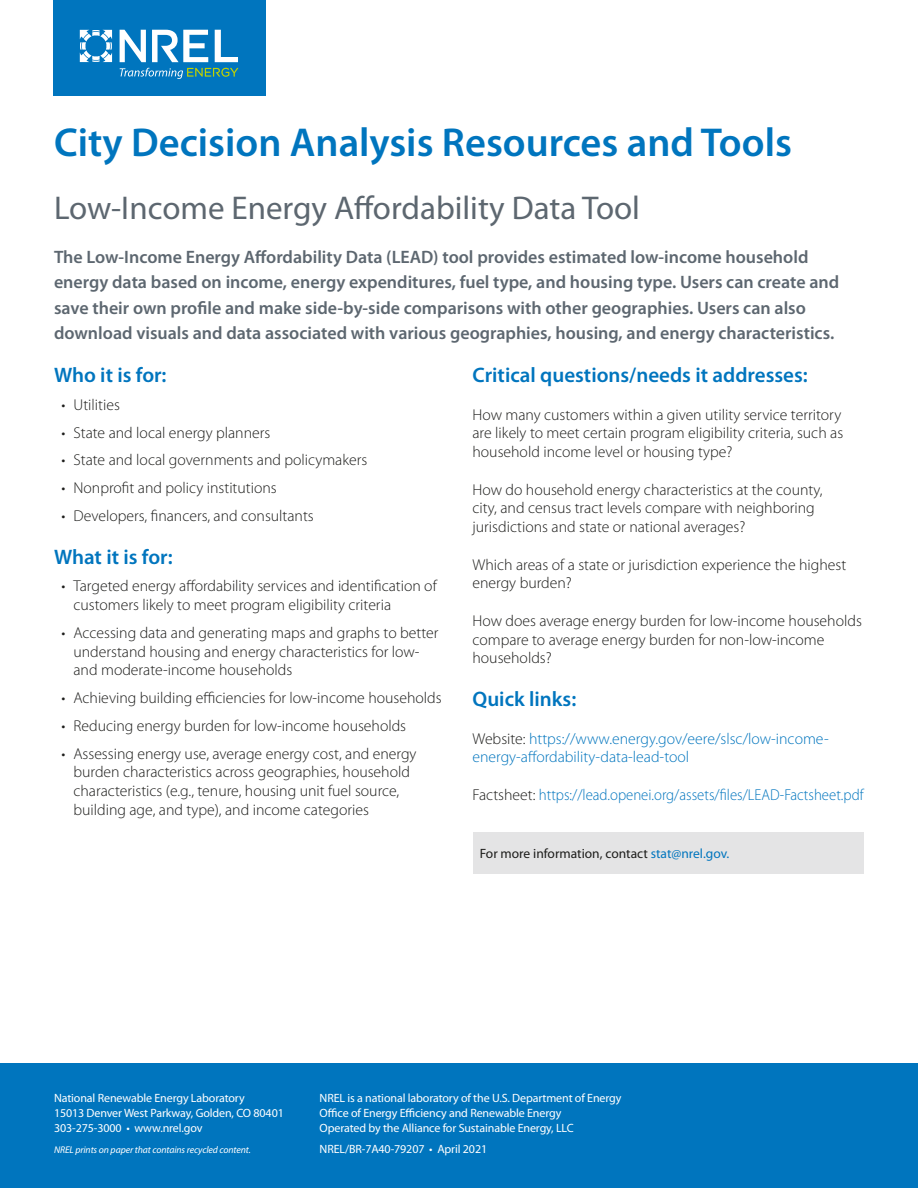
<style>
.page{position:relative;width:918px;height:1188px;background:#fff}
.page>*{position:absolute;margin:0;border:0;box-sizing:border-box;transform-origin:0 0}
.Title_ACES{font:600 40.5px "Myriad Pro";color:#0075be}
.Subhead_ACES{font:33px "Myriad Pro";color:#5d6770}
.t1{font:600 21px "Myriad Pro";color:#0075be}
.Intro{font:600 18px/25.5px "Myriad Pro";color:#5d6770}
.Body_L1{font:300 15.75px/18.8px "Myriad Pro";color:#1d1d1b}
.Body_L1-2{font:300 15.75px/18.8px "Myriad Pro";color:#0075be}
.Body_L1-3{font:300 15.75px "Myriad Pro";color:#0075be;scale:.94 1}
.Contact__URL{font:13.5px "Myriad Pro";color:#1d1d1b}
.Boilerplate{font:12px/15px "Myriad Pro";letter-spacing:-.01em;color:#fff}
.Recycled_Content{font:italic 9.75px "Myriad Pro";letter-spacing:-.01em;color:#fff}
.s1{color:#1d1d1b}
.s2{color:#0075be}
</style>
<div class="page">
<div style="left:0;top:1063px;width:918px;height:125px;background:#0075be"></div>
<div style="left:473px;top:833px;width:391px;height:41px;background:#e4e4e5"></div>
<div style="left:53px;top:0;width:213px;height:95px;background:#0075be"></div>
<svg style="left:80px;top:30px;width:32px;height:32px"></svg>
<svg style="left:120px;top:30px;width:26px;height:32px"></svg>
<svg style="left:152px;top:30px;width:56px;height:32px"></svg>
<svg style="left:215px;top:30px;width:23px;height:32px"></svg>
<svg style="left:120px;top:68px;width:118px;height:11px"></svg>
<p class="Title_ACES" style="left:54px;top:116px;width:739px">City Decision Analysis Resources and Tools</p>
<p class="Subhead_ACES" style="left:54px;top:187px;width:588px">Low-Income Energy Affordability Data Tool</p>
<p class="Intro" style="left:54px;top:244px;width:787px">The Low-Income Energy Affordability Data (LEAD) tool provides estimated low-income household energy data based on income, energy expenditures, fuel type, and housing type. Users can create and save their own profile and make side-by-side comparisons with other geographies. Users can also download visuals and data associated with various geographies, housing, and energy characteristics.</p>
<h1 class="t1" style="left:54px;top:362px;width:114px">Who it is for:</h1>
<p class="Body_L1" style="left:62px;top:395px;width:60px">• Utilities</p>
<p class="Body_L1" style="left:62px;top:423px;width:210px">• State and local energy planners</p>
<p class="Body_L1" style="left:62px;top:451px;width:307px">• State and local governments and policymakers</p>
<p class="Body_L1" style="left:62px;top:478px;width:217px">• Nonprofit and policy institutions</p>
<p class="Body_L1" style="left:62px;top:506px;width:254px">• Developers, financers, and consultants</p>
<h2 class="t1" style="left:54px;top:543px;width:120px">What it is for:</h2>
<p class="Body_L1" style="left:74px;top:577px;width:365px;text-indent:-12px">• Targeted energy affordability services and identification of customers likely to meet program eligibility criteria</p>
<p class="Body_L1" style="left:74px;top:623px;width:366px;text-indent:-12px">• Accessing data and generating maps and graphs to better understand housing and energy characteristics for low&shy;and moderate-income households</p>
<p class="Body_L1" style="left:62px;top:688px;width:382px">• Achieving building efficiencies for low-income households</p>
<p class="Body_L1" style="left:62px;top:716px;width:346px">• Reducing energy burden for low-income households</p>
<p class="Body_L1" style="left:74px;top:744px;width:345px;text-indent:-12px">• Assessing energy use, average energy cost, and energy burden characteristics across geographies, household characteristics (e.g., tenure, housing unit fuel source, building age, and type), and income categories</p>
<h2 class="t1" style="left:472px;top:362px;width:337px">Critical questions/needs it addresses:</h2>
<p class="Body_L1" style="left:472px;top:405px;width:372px">How many customers within a given utility service territory are likely to meet certain program eligibility criteria, such as household income level or housing type?</p>
<p class="Body_L1" style="left:472px;top:480px;width:352px">How do household energy characteristics at the county, city, and census tract levels compare with neighboring jurisdictions and state or national averages?</p>
<p class="Body_L1" style="left:472px;top:555px;width:375px">Which areas of a state or jurisdiction experience the highest energy burden?</p>
<p class="Body_L1" style="left:472px;top:611px;width:391px">How does average energy burden for low-income households compare to average energy burden for non-low-income households?</p>
<h2 class="t1" style="left:472px;top:686px;width:105px">Quick links:</h2>
<p class="Body_L1-2" style="left:472px;top:729px;width:358px"><span class="s1">Website:</span> https://www.energy.gov/eere/slsc/low-income&shy;energy-affordability-data-lead-tool</p>
<p class="Body_L1-3" style="left:472px;top:785px;width:418px"><span class="s1">Factsheet:</span> https://lead.openei.org/assets/files/LEAD-Factsheet.pdf</p>
<p class="Contact__URL" style="left:480px;top:845px;width:251px">For more information, contact <span class="s2">stat@nrel.gov.</span></p>
<p class="Boilerplate" style="left:54px;top:1090px;width:231px">National Renewable Energy Laboratory<br>15013 Denver West Parkway, Golden, CO 80401<br>303-275-3000 • www.nrel.gov</p>
<p class="Recycled_Content" style="left:54px;top:1143px;width:198px">NREL prints on paper that contains recycled content.</p>
<p class="Boilerplate" style="left:320px;top:1090px;width:303px">NREL is a national laboratory of the U.S. Department of Energy<br>Office of Energy Efficiency and Renewable Energy<br>Operated by the Alliance for Sustainable Energy, LLC</p>
<p class="Boilerplate" style="left:320px;top:1141px;width:169px">NREL/BR-7A40-79207 • April 2021</p>
</div>
